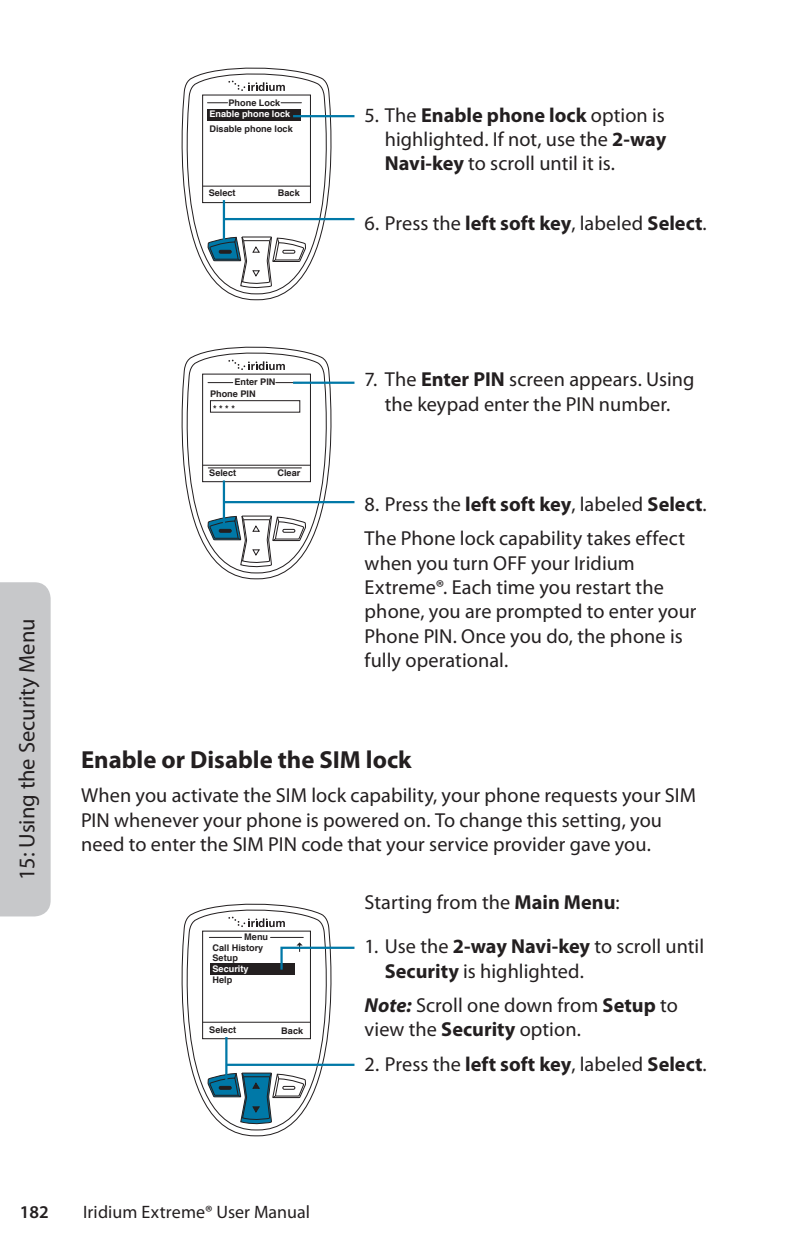
<style>
.page{position:relative;width:790px;height:1238px;background:#fff}
.page>*{position:absolute;margin:0;border:0;box-sizing:border-box;transform-origin:0 0}
.Subhead{font:700 24.75px "Myriad Pro";color:#231f20}
.t1{font:22.5px "Myriad Pro";color:#231f20}
.body{font:20.25px/24.3px "Myriad Pro";letter-spacing:.005em;color:#231f20}
.bullets{font:20.25px/24.3px "Myriad Pro";color:#231f20;text-align:justify}
.t2{font:18px "Myriad Pro";letter-spacing:.005em;color:#231f20}
.t3{font:600 18px "Myriad Pro";color:#231f20}
.t4{font:700 9.22px/10.6px "Helvetica";color:#231f20}
.s1{color:#fff}
.s2{font-weight:700}
.s3{font-weight:700;font-style:italic}
</style>
<div class="page">
<div style="left:0;top:582px;width:51px;height:334px;background:#c7c8ca"></div>
<svg style="left:219px;top:67px;width:71px;height:234px"></svg>
<svg style="left:181px;top:70px;width:161px;height:225px"></svg>
<div style="left:207px;top:109px;width:94px;height:12px;background:#231f20"></div>
<svg style="left:220px;top:346px;width:70px;height:234px"></svg>
<svg style="left:181px;top:349px;width:161px;height:225px"></svg>
<hr style="left:208px;top:467px;width:93px;height:1px;background:#231f20">
<div style="left:210px;top:400px;width:90px;height:12px;border:1px solid #231f20"></div>
<hr style="left:223px;top:218px;width:131px;height:2px;background:#0078a7">
<hr style="left:223px;top:200px;width:2px;height:41px;background:#0078a7">
<hr style="left:293px;top:115px;width:61px;height:2px;background:#0078a7">
<hr style="left:223px;top:501px;width:131px;height:2px;background:#0078a7">
<hr style="left:223px;top:480px;width:2px;height:47px;background:#0078a7">
<hr style="left:293px;top:382px;width:61px;height:2px;background:#0078a7">
<svg style="left:220px;top:903px;width:70px;height:234px"></svg>
<svg style="left:181px;top:906px;width:174px;height:225px"></svg>
<p class="t4" style="left:228px;top:97px;width:53px">Phone Lock</p>
<p class="t4" style="left:209px;top:107px;width:85px;line-height:14.2px"><span class="s1">Enable phone lock<br></span>Disable phone lock</p>
<p class="t4" style="left:209px;top:188px;width:28px">Select</p>
<p class="t4" style="left:278px;top:188px;width:23px">Back</p>
<p class="bullets" style="left:385px;top:102px;width:283px;text-indent:-20px">5. The <span class="s2">Enable phone lock</span> option is highlighted. If not, use the <span class="s2">2-way Navi-key</span> to scroll until it is.</p>
<p class="bullets" style="left:364px;top:211px;width:344px">6. Press the <span class="s2">left soft key</span>, labeled <span class="s2">Select</span>.</p>
<p class="t1" style="left:13px;top:880px;width:264px;rotate:-90deg">15: Using the Security Menu</p>
<p class="t4" style="left:234px;top:377px;width:43px">Enter PIN</p>
<p class="t4" style="left:210px;top:389px;width:47px">Phone PIN</p>
<p class="t4" style="left:213px;top:403px;width:23px">* * * *</p>
<p class="t4" style="left:209px;top:468px;width:28px">Select</p>
<p class="t4" style="left:277px;top:468px;width:24px">Clear</p>
<p class="bullets" style="left:364px;top:367px;width:331px;text-align:center">7. The <span class="s2">Enter PIN</span> screen appears. Using the keypad enter the PIN number.</p>
<p class="bullets" style="left:364px;top:492px;width:344px">8. Press the <span class="s2">left soft key</span>, labeled <span class="s2">Select</span>.</p>
<p class="body" style="left:364px;top:526px;width:333px">The Phone lock capability takes effect when you turn OFF your Iridium<br>Extreme®. Each time you restart the phone, you are prompted to enter your<br>Phone PIN. Once you do, the phone is fully operational.</p>
<p class="Subhead" style="left:81px;top:743px;width:332px">Enable or Disable the SIM lock</p>
<p class="body" style="left:81px;top:783px;width:616px">When you activate the SIM lock capability, your phone requests your SIM<br>PIN whenever your phone is powered on. To change this setting, you need to enter the SIM PIN code that your service provider gave you.</p>
<p class="t4" style="left:212px;top:932px;width:57px;text-indent:32px">Menu<br>Call History<br>Setup<br><span class="s1">Security<br></span>Help</p>
<p class="t4" style="left:209px;top:1024px;width:28px">Select</p>
<p class="t4" style="left:281px;top:1025px;width:23px">Back</p>
<p class="body" style="left:364px;top:889px;width:257px">Starting from the <span class="s2">Main Menu</span>:</p>
<p class="bullets" style="left:385px;top:934px;width:321px;text-indent:-20px">1. Use the <span class="s2">2-way Navi-key</span> to scroll until<br><span class="s2">Security</span> is highlighted.</p>
<p class="body" style="left:364px;top:993px;width:315px"><span class="s3">Note:</span> Scroll one down from <span class="s2">Setup</span> to view the <span class="s2">Security</span> option.</p>
<p class="bullets" style="left:364px;top:1051px;width:344px">2. Press the <span class="s2">left soft key</span>, labeled <span class="s2">Select</span>.</p>
<p class="t3" style="left:20px;top:1200px;width:30px">182</p>
<p class="t2" style="left:83px;top:1200px;width:228px">Iridium Extreme® User Manual</p>
</div>
